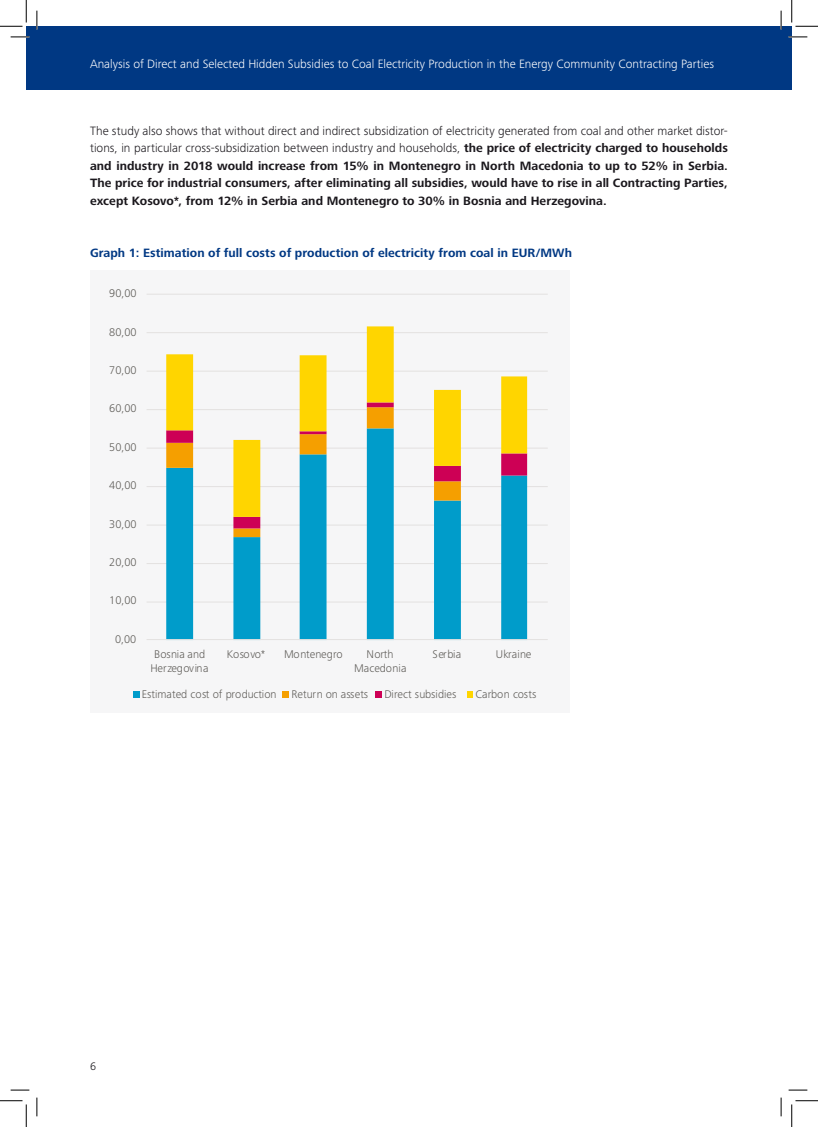
<style>
.page{position:relative;width:818px;height:1127px;background:#fff}
.page>*{position:absolute;margin:0;border:0;box-sizing:border-box;transform-origin:0 0}
.Teksti{font:700 12.5px/17.5px "Frutiger Next Pro";letter-spacing:.005em;color:#1a171c;text-align:justify}
.t1{font:300 12.5px "Frutiger Next Pro";color:#fff}
.Teksti-2{font:700 12.5px "Frutiger Next Pro";letter-spacing:.005em;color:#003883}
.t2{font:300 11.5px/14.1px "Frutiger Next Pro";color:#5d5b57}
.t3{font:300 11.5px "Frutiger Next Pro";letter-spacing:.02em;color:#5d5b57}
.t4{font:300 11.25px "Frutiger Next Pro";color:#1a171c}
.s1{font-weight:300}
</style>
<div class="page">
<div style="left:26px;top:26px;width:766px;height:64px;background:#003883"></div>
<div style="left:90px;top:270px;width:480px;height:442px;background:#f6f6f7"></div>
<hr style="left:147px;top:294px;width:401px;height:1px;background:#e3e1e0">
<hr style="left:147px;top:332px;width:401px;height:1px;background:#e3e1e0">
<hr style="left:147px;top:371px;width:401px;height:1px;background:#e3e1e0">
<hr style="left:147px;top:409px;width:401px;height:1px;background:#e3e1e0">
<hr style="left:147px;top:448px;width:401px;height:1px;background:#e3e1e0">
<hr style="left:147px;top:486px;width:401px;height:1px;background:#e3e1e0">
<hr style="left:147px;top:524px;width:401px;height:1px;background:#e3e1e0">
<hr style="left:147px;top:563px;width:401px;height:1px;background:#e3e1e0">
<hr style="left:147px;top:601px;width:401px;height:1px;background:#e3e1e0">
<svg style="left:166px;top:528px;width:361px;height:111px"></svg>
<svg style="left:166px;top:528px;width:295px;height:9px"></svg>
<svg style="left:166px;top:516px;width:361px;height:12px"></svg>
<svg style="left:166px;top:326px;width:361px;height:190px"></svg>
<hr style="left:147px;top:639px;width:401px;height:1px;background:#e3e1e0">
<div style="left:133px;top:690px;width:6px;height:7px;background:#009cca"></div>
<div style="left:282px;top:690px;width:7px;height:7px;background:#f59f00"></div>
<div style="left:375px;top:690px;width:7px;height:7px;background:#cd0055"></div>
<svg style="left:467px;top:691px;width:5px;height:6px"></svg>
<svg style="left:11px;top:36px;width:18px;height:2px"></svg>
<svg style="left:788px;top:36px;width:19px;height:2px"></svg>
<svg style="left:11px;top:1089px;width:18px;height:1px"></svg>
<svg style="left:788px;top:1089px;width:19px;height:1px"></svg>
<svg style="left:36px;top:11px;width:2px;height:18px"></svg>
<svg style="left:36px;top:1097px;width:2px;height:18px"></svg>
<svg style="left:780px;top:11px;width:2px;height:18px"></svg>
<svg style="left:780px;top:1097px;width:2px;height:18px"></svg>
<svg style="left:0;top:0;width:27px;height:27px"></svg>
<svg style="left:0;top:1100px;width:27px;height:26px"></svg>
<svg style="left:791px;top:0;width:27px;height:27px"></svg>
<svg style="left:791px;top:1100px;width:27px;height:26px"></svg>
<p class="t1" style="left:90px;top:57px;width:625px">Analysis of Direct and Selected Hidden Subsidies to Coal Electricity Production in the Energy Community Contracting Parties</p>
<p class="Teksti" style="left:90px;top:122px;width:639px"><span class="s1">The study also shows that without direct and indirect subsidization of electricity generated from coal and other market distor&shy;tions, in particular cross-subsidization between industry and households,</span> the price of electricity charged to households and industry in 2018 would increase from 15% in Montenegro in North Macedonia to up to 52% in Serbia.<br>The price for industrial consumers, after eliminating all subsidies, would have to rise in all Contracting Parties, except Kosovo*, from 12% in Serbia and Montenegro to 30% in Bosnia and Herzegovina.</p>
<p class="Teksti-2" style="left:90px;top:246px;width:483px">Graph 1: Estimation of full costs of production of electricity from coal in EUR/MWh</p>
<p class="t2" style="left:109px;top:286px;width:29px">90,00</p>
<p class="t2" style="left:109px;top:324px;width:29px">80,00</p>
<p class="t2" style="left:109px;top:363px;width:29px">70,00</p>
<p class="t2" style="left:109px;top:401px;width:29px">60,00</p>
<p class="t2" style="left:109px;top:440px;width:29px">50,00</p>
<p class="t2" style="left:109px;top:478px;width:29px">40,00</p>
<p class="t2" style="left:109px;top:516px;width:29px">30,00</p>
<p class="t2" style="left:109px;top:555px;width:29px">20,00</p>
<p class="t2" style="left:109px;top:593px;width:29px">10,00</p>
<p class="t2" style="left:115px;top:631px;width:23px">0,00</p>
<p class="t2" style="left:151px;top:646px;width:60px">Bosnia and<br>Herzegovina</p>
<p class="t2" style="left:227px;top:646px;width:40px">Kosovo*</p>
<p class="t2" style="left:284px;top:646px;width:60px">Montenegro</p>
<p class="t2" style="left:354px;top:646px;width:54px;text-align:center">North<br>Macedonia</p>
<p class="t2" style="left:433px;top:646px;width:30px">Serbia</p>
<p class="t2" style="left:496px;top:646px;width:37px">Ukraine</p>
<p class="t2" style="left:142px;top:686px;width:136px">Estimated cost of production</p>
<p class="t2" style="left:291px;top:686px;width:78px">Return on assets</p>
<p class="t3" style="left:384px;top:687px;width:73px">Direct subsidies</p>
<p class="t2" style="left:475px;top:686px;width:62px">Carbon costs</p>
<p class="t4" style="left:90px;top:1059px;width:7px">6</p>
</div>
